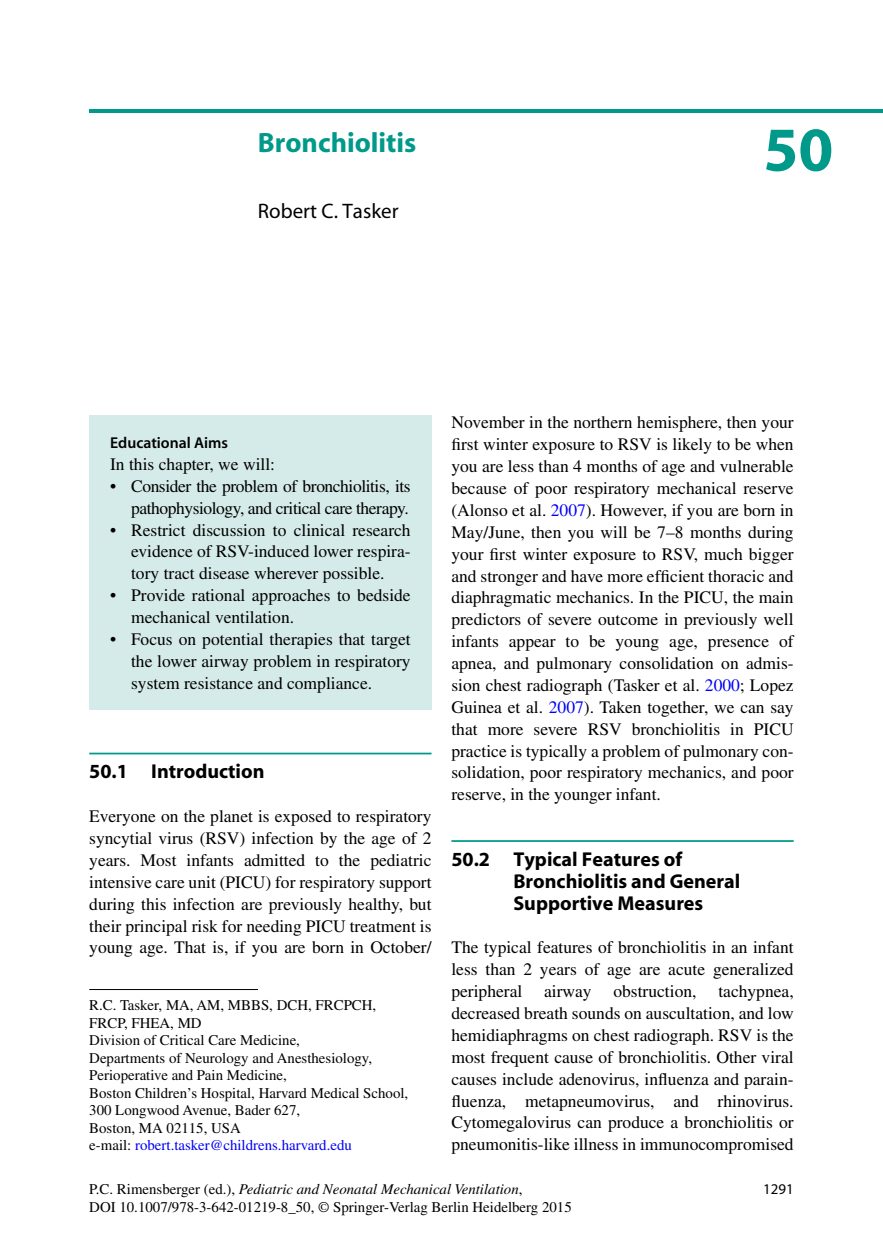
<style>
.page{position:relative;width:883px;height:1260px;background:#fff}
.page>*{position:absolute;margin:0;border:0;box-sizing:border-box;transform-origin:0 0}
.t1{font:700 63px "Stpdvj Myriad";color:#00998a}
.t2{font:700 28px "Stpdvj Myriad";color:#00998a}
.t3{font:21px "Wdmfst Myriad";color:#000}
.t4{font:700 20.12px/21.9px "Stpdvj Myriad";color:#000}
.t5{font:17.5px/21.9px "Dknhjp Times";color:#000;text-align:justify}
.t6{font:17.5px/21.9px "Dknhjp Times";letter-spacing:-.025em;color:#000;text-align:right}
.t7{font:600 15.75px "Cpfhfs Myriad";color:#000}
.t8{font:14.88px/17.5px "Dknhjp Times";color:#000}
.t9{font:italic 14.88px "Xpgypk Times";color:#000}
.t10{font:14.88px "Ypkqwc Myriad";color:#000}
.s1{color:#0000fa}
.s2{font-family:"Dknhjp Times";font-style:normal}
</style>
<div class="page">
<hr style="left:89px;top:109px;width:794px;height:3px;background:#00998a">
<hr style="left:89px;top:753px;width:343px;height:1px;background:#00998a">
<hr style="left:451px;top:840px;width:343px;height:2px;background:#00998a">
<hr style="left:89px;top:989px;width:169px;height:1px;background:#000">
<div style="left:89px;top:415px;width:343px;height:295px;background:#d5ebe9"></div>
<h2 class="t2" style="left:258px;top:132px;width:160px">Bronchiolitis</h2>
<p class="t3" style="left:258px;top:203px;width:142px">Robert C. Tasker</p>
<h1 class="t1" style="left:763px;top:126px;width:71px">50</h1>
<p class="t7" style="left:110px;top:437px;width:120px">Educational Aims</p>
<p class="t5" style="left:110px;top:455px;width:167px">In this chapter, we will:</p>
<p class="t6" style="left:110px;top:477px;width:302px">• Consider the problem of bronchiolitis, its pathophysiology, and critical care therapy.</p>
<p class="t5" style="left:131px;top:520px;width:281px;text-indent:-21px">• Restrict discussion to clinical research evidence of RSV-induced lower respira&shy;tory tract disease wherever possible.</p>
<p class="t5" style="left:131px;top:586px;width:281px;text-indent:-21px">• Provide rational approaches to bedside mechanical ventilation.</p>
<p class="t5" style="left:131px;top:630px;width:281px;text-indent:-21px">• Focus on potential therapies that target the lower airway problem in respiratory system resistance and compliance.</p>
<p class="t4" style="left:89px;top:762px;width:177px">50.1 Introduction</p>
<p class="t5" style="left:89px;top:807px;width:344px">Everyone on the planet is exposed to respiratory syncytial virus (RSV) infection by the age of 2 years. Most infants admitted to the pediatric intensive care unit (PICU) for respiratory support during this infection are previously healthy, but their principal risk for needing PICU treatment is young age. That is, if you are born in October/</p>
<p class="t8" style="left:89px;top:998px;width:321px">R. C. Tasker , MA, AM, MBBS, DCH, FRCPCH, FRCP, FHEA, MD<br>Division of Critical Care Medicine,<br>Departments of Neurology and Anesthesiology, Perioperative and Pain Medicine ,<br>Boston Children’s Hospital, Harvard Medical School , 300 Longwood Avenue , Bader 627 ,<br>Boston , MA 02115 , USA<br>e-mail: <span class="s1">robert.tasker@childrens.harvard.edu</span></p>
<p class="t5" style="left:451px;top:413px;width:344px">November in the northern hemisphere, then your first winter exposure to RSV is likely to be when you are less than 4 months of age and vulnerable because of poor respiratory mechanical reserve (Alonso et al. <span class="s1">2007</span> ). However, if you are born in May/June, then you will be 7–8 months during your first winter exposure to RSV, much bigger and stronger and have more efficient thoracic and diaphragmatic mechanics. In the PICU, the main predictors of severe outcome in previously well infants appear to be young age, presence of apnea, and pulmonary consolidation on admis&shy;sion chest radiograph (Tasker et al. <span class="s1">2000</span> ; Lopez Guinea et al. <span class="s1">2007</span> ). Taken together, we can say that more severe RSV bronchiolitis in PICU practice is typically a problem of pulmonary con&shy;solidation, poor respiratory mechanics, and poor reserve, in the younger infant.</p>
<p class="t4" style="left:513px;top:850px;width:228px;text-indent:-62px">50.2 Typical Features of<br>Bronchiolitis and General<br>Supportive Measures</p>
<p class="t5" style="left:451px;top:938px;width:344px">The typical features of bronchiolitis in an infant less than 2 years of age are acute generalized peripheral airway obstruction, tachypnea, decreased breath sounds on auscultation, and low hemidiaphragms on chest radiograph. RSV is the most frequent cause of bronchiolitis. Other viral causes include adenovirus, influenza and parain&shy;fluenza, metapneumovirus, and rhinovirus.<br>Cytomegalovirus can produce a bronchiolitis or pneumonitis-like illness in immunocompromised</p>
<p class="t9" style="left:89px;top:1184px;width:435px"><span class="s2">P.C. Rimensberger (ed.),</span> Pediatric and Neonatal Mechanical Ventilation<span class="s2">,</span></p>
<p class="t10" style="left:763px;top:1183px;width:32px">1291</p>
<p class="t8" style="left:89px;top:1199px;width:484px">DOI 10.1007/978-3-642-01219-8_50, © Springer-Verlag Berlin Heidelberg 2015</p>
</div>
